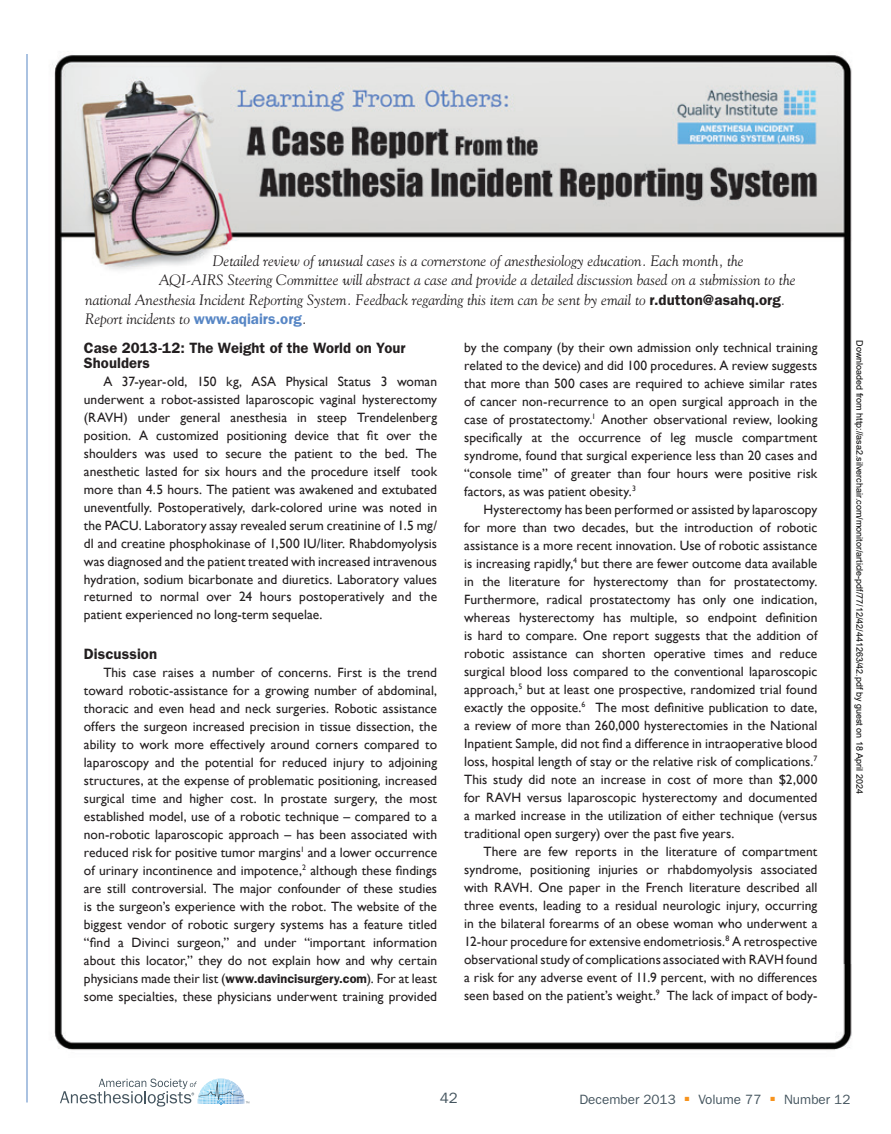
<style>
.page{position:relative;width:891px;height:1134px;background:#fff}
.page>*{position:absolute;margin:0;border:0;box-sizing:border-box;transform-origin:0 0}
.t1{font:italic 15px "Goudy";color:#231f20}
.t2{font:600 15px/15px "ITC Franklin Gothic Std";letter-spacing:.005em;color:#231f20}
.t3{font:15px "ITC Franklin Gothic Std";color:#45555f}
.t4{font:13.5px/18px "Gill Sans";letter-spacing:.005em;color:#231f20;text-align:justify}
.t5{font:13.5px "ITC Franklin Gothic Std";color:#45555f}
.t6{font:9px "Arial";color:#000}
.s1{font-family:"ITC Franklin Gothic Std";font-weight:600;font-style:normal}
.s2{font-family:"ITC Franklin Gothic Std";font-weight:600;font-style:normal;color:#5786c5}
.s3{font-family:"Franklin Gothic";font-weight:600;font-size:12.75px}
</style>
<div class="page">
<hr style="left:27px;top:54px;width:1px;height:1048px;background:#5786c5">
<svg style="left:60px;top:1078px;width:189px;height:29px"></svg>
<img style="left:52px;top:963px;width:800px;height:87px">
<img style="left:52px;top:51px;width:800px;height:912px">
<p class="t1" style="left:213px;top:252px;width:533px">Detailed review of unusual cases is a cornerstone of anesthesiology education. Each month, the</p>
<p class="t1" style="left:159px;top:271px;width:638px">AQI-AIRS Steering Committee will abstract a case and provide a detailed discussion based on a submission to the</p>
<p class="t1" style="left:85px;top:291px;width:702px">national Anesthesia Incident Reporting System. Feedback regarding this item can be sent by email to <span class="s1">r.dutton@asahq.org</span>.</p>
<p class="t1" style="left:85px;top:310px;width:223px">Report incidents to <span class="s2">www.aqiairs.org</span>.</p>
<p class="t2" style="left:84px;top:340px;width:323px">Case 2013-12: The Weight of the World on Your<br>Shoulders</p>
<p class="t4" style="left:84px;top:372px;width:355px;text-indent:19px">A 37-year-old, 150 kg, ASA Physical Status 3 woman underwent a robot-assisted laparoscopic vaginal hysterectomy (RAVH) under general anesthesia in steep Trendelenberg position. A customized positioning device that fit over the shoulders was used to secure the patient to the bed. The anesthetic lasted for six hours and the procedure itself took more than 4.5 hours. The patient was awakened and extubated uneventfully. Postoperatively, dark-colored urine was noted in the PACU. Laboratory assay revealed serum creatinine of 1.5 mg/ dl and creatine phosphokinase of 1,500 IU/liter. Rhabdomyolysis was diagnosed and the patient treated with increased intravenous hydration, sodium bicarbonate and diuretics. Laboratory values returned to normal over 24 hours postoperatively and the patient experienced no long-term sequelae.</p>
<p class="t2" style="left:84px;top:646px;width:75px">Discussion</p>
<p class="t4" style="left:84px;top:663px;width:355px;text-indent:19px">This case raises a number of concerns. First is the trend toward robotic-assistance for a growing number of abdominal, thoracic and even head and neck surgeries. Robotic assistance offers the surgeon increased precision in tissue dissection, the ability to work more effectively around corners compared to laparoscopy and the potential for reduced injury to adjoining structures, at the expense of problematic positioning, increased surgical time and higher cost. In prostate surgery, the most established model, use of a robotic technique – compared to a non-robotic laparoscopic approach – has been associated with reduced risk for positive tumor margins<sup>1</sup> and a lower occurrence of urinary incontinence and impotence,<sup>2</sup> although these findings are still controversial. The major confounder of these studies is the surgeon’s experience with the robot. The website of the biggest vendor of robotic surgery systems has a feature titled “find a Divinci surgeon,” and under “important information about this locator,” they do not explain how and why certain physicians made their list (<span class="s3">www.davincisurgery.com</span>). For at least some specialties, these physicians underwent training provided</p>
<p class="t4" style="left:464px;top:338px;width:355px">by the company (by their own admission only technical training related to the device) and did 100 procedures. A review suggests that more than 500 cases are required to achieve similar rates of cancer non-recurrence to an open surgical approach in the case of prostatectomy.<sup>1</sup> Another observational review, looking specifically at the occurrence of leg muscle compartment syndrome, found that surgical experience less than 20 cases and “console time” of greater than four hours were positive risk factors, as was patient obesity.<sup>3</sup></p>
<p class="t4" style="left:464px;top:500px;width:355px;text-indent:19px">Hysterectomy has been performed or assisted by laparoscopy for more than two decades, but the introduction of robotic assistance is a more recent innovation. Use of robotic assistance is increasing rapidly,<sup>4</sup> but there are fewer outcome data available in the literature for hysterectomy than for prostatectomy.<br>Furthermore, radical prostatectomy has only one indication, whereas hysterectomy has multiple, so endpoint definition is hard to compare. One report suggests that the addition of robotic assistance can shorten operative times and reduce surgical blood loss compared to the conventional laparoscopic approach,<sup>5</sup> but at least one prospective, randomized trial found exactly the opposite.<sup>6</sup> The most definitive publication to date, a review of more than 260,000 hysterectomies in the National Inpatient Sample, did not find a difference in intraoperative blood loss, hospital length of stay or the relative risk of complications.<sup>7<br></sup>This study did note an increase in cost of more than $2,000 for RAVH versus laparoscopic hysterectomy and documented a marked increase in the utilization of either technique (versus traditional open surgery) over the past five years.</p>
<p class="t4" style="left:464px;top:842px;width:355px;text-indent:19px">There are few reports in the literature of compartment syndrome, positioning injuries or rhabdomyolysis associated with RAVH. One paper in the French literature described all three events, leading to a residual neurologic injury, occurring in the bilateral forearms of an obese woman who underwent a 12-hour procedure for extensive endometriosis.<sup>8</sup> A retrospective observational study of complications associated with RAVH found a risk for any adverse event of 11.9 percent, with no differences seen based on the patient’s weight.<sup>9</sup> The lack of impact of body-</p>
<p class="t6" style="left:863px;top:340px;width:455px;rotate:90deg">Downloaded from http://asa2.silverchair.com/monitor/article-pdf/77/12/42/441263/42.pdf by guest on 18 April 2024</p>
<p class="t3" style="left:440px;top:1090px;width:19px">42</p>
<p class="t5" style="left:579px;top:1091px;width:98px">December 2013</p>
<p class="t5" style="left:685px;top:1091px;width:78px"><sup>■</sup> Volume 77</p>
<p class="t5" style="left:771px;top:1091px;width:81px"><sup>■</sup> Number 12</p>
</div>
